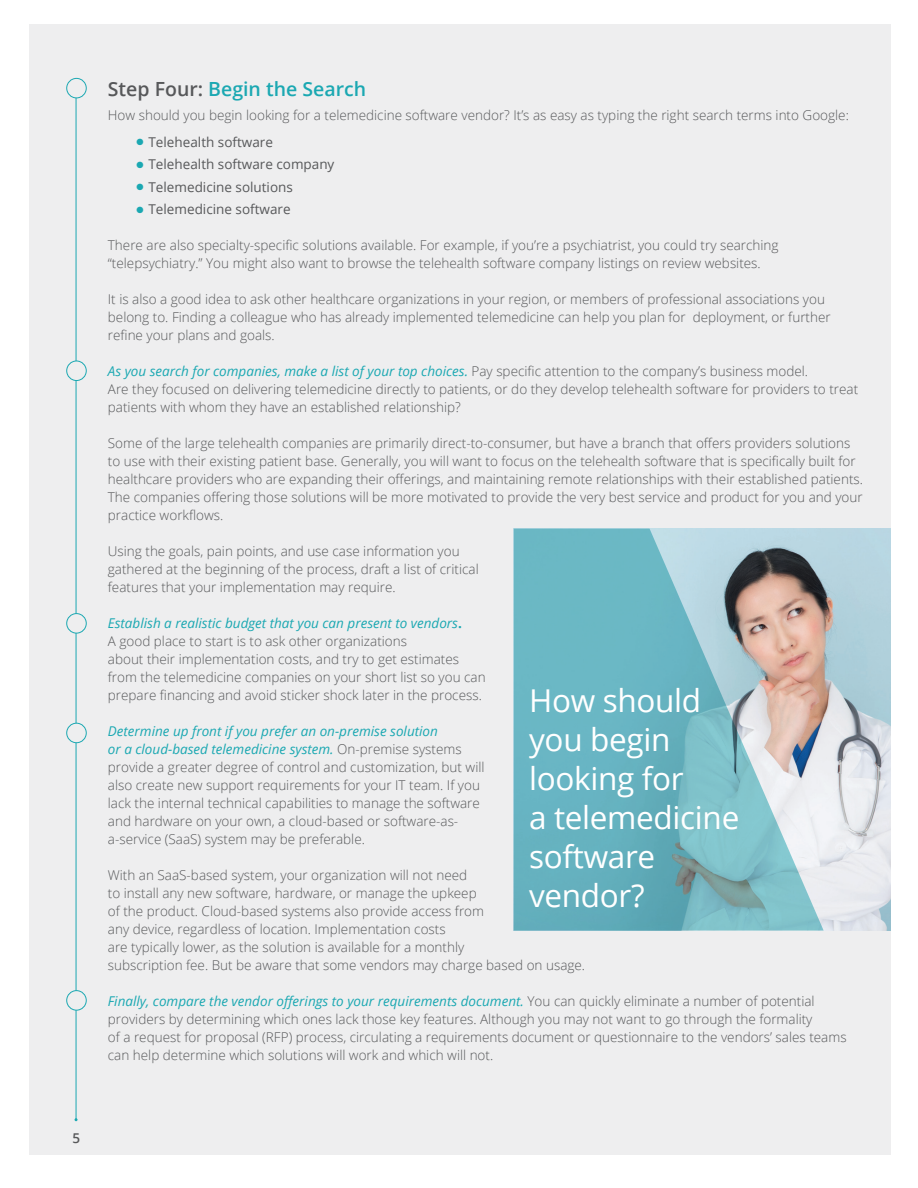
<style>
.page{position:relative;width:918px;height:1188px;background:#fff}
.page>*{position:absolute;margin:0;border:0;box-sizing:border-box;transform-origin:0 0}
.t1{font:31.5px/39px "Open Sans";letter-spacing:-.01em;color:#fff}
.t2{font:600 19.5px "Open Sans";color:#1ba8b2}
.t3{font:300 13.5px/18px "Open Sans";color:#57585a}
.t4{font:italic 13.5px "Open Sans";color:#1ba8b2}
.t5{font:13.5px "Open Sans";color:#57585a}
.t6{font:600 13.5px "Open Sans";color:#57585a}
.s1{color:#57585a}
.s2{color:#1ba8b2}
.s3{font-weight:400;font-style:italic;color:#1ba8b2}
.s4{font-weight:700;font-style:normal}
.s5{font-weight:300;font-style:normal;color:#57585a}
</style>
<div class="page">
<div style="left:29px;top:24px;width:862px;height:1131px;background:#eeeeef"></div>
<hr style="left:76px;top:92px;width:1px;height:1028px;background:#1ba8b2">
<div style="left:67px;top:78px;width:19px;height:20px;background:#eeeeef;border-radius:50%"></div>
<div style="left:66px;top:78px;width:21px;height:20px;border:1px solid #1ba8b2;border-radius:50%"></div>
<img style="left:513px;top:529px;width:378px;height:402px">
<svg style="left:514px;top:529px;width:310px;height:402px;background:#7eb7c0"></svg>
<div style="left:67px;top:361px;width:19px;height:20px;background:#eeeeef;border-radius:50%"></div>
<div style="left:66px;top:361px;width:21px;height:20px;border:1px solid #1ba8b2;border-radius:50%"></div>
<div style="left:67px;top:614px;width:19px;height:19px;background:#eeeeef;border-radius:50%"></div>
<div style="left:66px;top:613px;width:21px;height:21px;border:1px solid #1ba8b2;border-radius:50%"></div>
<div style="left:67px;top:723px;width:19px;height:20px;background:#eeeeef;border-radius:50%"></div>
<div style="left:66px;top:723px;width:21px;height:20px;border:1px solid #1ba8b2;border-radius:50%"></div>
<div style="left:67px;top:991px;width:19px;height:19px;background:#eeeeef;border-radius:50%"></div>
<div style="left:66px;top:990px;width:21px;height:21px;border:1px solid #1ba8b2;border-radius:50%"></div>
<p class="t2" style="left:108px;top:75px;width:260px"><span class="s1">Step Four:</span> Begin the Search</p>
<p class="t3" style="left:108px;top:106px;width:742px">How should you begin looking for a telemedicine software vendor? It’s as easy as typing the right search terms into Google:</p>
<p class="t5" style="left:136px;top:133px;width:138px"><span class="s2">●</span> Telehealth software</p>
<p class="t5" style="left:136px;top:155px;width:200px"><span class="s2">●</span> Telehealth software company</p>
<p class="t5" style="left:136px;top:178px;width:158px"><span class="s2">●</span> Telemedicine solutions</p>
<p class="t5" style="left:136px;top:200px;width:156px"><span class="s2">●</span> Telemedicine software</p>
<p class="t3" style="left:108px;top:236px;width:672px">There are also specialty-specific solutions available. For example, if you’re a psychiatrist, you could try searching “telepsychiatry.” You might also want to browse the telehealth software company listings on review websites.</p>
<p class="t3" style="left:108px;top:290px;width:724px">It is also a good idea to ask other healthcare organizations in your region, or members of professional associations you belong to. Finding a colleague who has already implemented telemedicine can help you plan for deployment, or further refine your plans and goals.</p>
<p class="t3" style="left:108px;top:362px;width:752px"><span class="s3">As you search for companies, make a list of your top choices.</span> Pay specific attention to the company’s business model.<br>Are they focused on delivering telemedicine directly to patients, or do they develop telehealth software for providers to treat patients with whom they have an established relationship?</p>
<p class="t3" style="left:108px;top:434px;width:757px">Some of the large telehealth companies are primarily direct-to-consumer, but have a branch that offers providers solutions to use with their existing patient base. Generally, you will want to focus on the telehealth software that is specifically built for healthcare providers who are expanding their offerings, and maintaining remote relationships with their established patients.<br>The companies offering those solutions will be more motivated to provide the very best service and product for you and your practice workflows.</p>
<p class="t3" style="left:108px;top:542px;width:372px">Using the goals, pain points, and use case information you gathered at the beginning of the process, draft a list of critical features that your implementation may require.</p>
<p class="t4" style="left:108px;top:614px;width:356px">Establish a realistic budget that you can present to vendors<span class="s4">.</span></p>
<p class="t3" style="left:108px;top:632px;width:301px">A good place to start is to ask other organizations</p>
<p class="t3" style="left:108px;top:650px;width:353px">about their implementation costs, and try to get estimates</p>
<p class="t3" style="left:108px;top:668px;width:379px">from the telemedicine companies on your short list so you can prepare financing and avoid sticker shock later in the process.</p>
<p class="t4" style="left:108px;top:722px;width:332px">Determine up front if you prefer an on-premise solution</p>
<p class="t4" style="left:108px;top:740px;width:355px">or a cloud-based telemedicine system. <span class="s5">On-premise systems</span></p>
<p class="t3" style="left:108px;top:758px;width:378px">provide a greater degree of control and customization, but will</p>
<p class="t3" style="left:108px;top:776px;width:374px">also create new support requirements for your IT team. If you</p>
<p class="t3" style="left:108px;top:794px;width:374px">lack the internal technical capabilities to manage the software</p>
<p class="t3" style="left:108px;top:812px;width:352px">and hardware on your own, a cloud-based or software-as-</p>
<p class="t3" style="left:108px;top:830px;width:259px">a-service (SaaS) system may be preferable.</p>
<p class="t3" style="left:108px;top:866px;width:361px">With an SaaS-based system, your organization will not need</p>
<p class="t3" style="left:108px;top:884px;width:370px">to install any new software, hardware, or manage the upkeep</p>
<p class="t3" style="left:108px;top:902px;width:378px">of the product. Cloud-based systems also provide access from</p>
<p class="t3" style="left:108px;top:920px;width:339px">any device, regardless of location. Implementation costs</p>
<p class="t3" style="left:108px;top:938px;width:479px">are typically lower, as the solution is available for a monthly<br>subscription fee. But be aware that some vendors may charge based on usage.</p>
<p class="t3" style="left:108px;top:992px;width:708px"><span class="s3">Finally, compare the vendor offerings to your requirements document.</span> You can quickly eliminate a number of potential providers by determining which ones lack those key features. Although you may not want to go through the formality</p>
<p class="t3" style="left:108px;top:1028px;width:740px">of a request for proposal (RFP) process, circulating a requirements document or questionnaire to the vendors’ sales teams can help determine which solutions will work and which will not.</p>
<p class="t1" style="left:529px;top:680px;width:174px">How should</p>
<p class="t1" style="left:529px;top:719px;width:156px">you begin looking for</p>
<p class="t1" style="left:529px;top:797px;width:212px">a telemedicine software vendor?</p>
<p class="t6" style="left:73px;top:1129px;width:9px">5</p>
</div>
